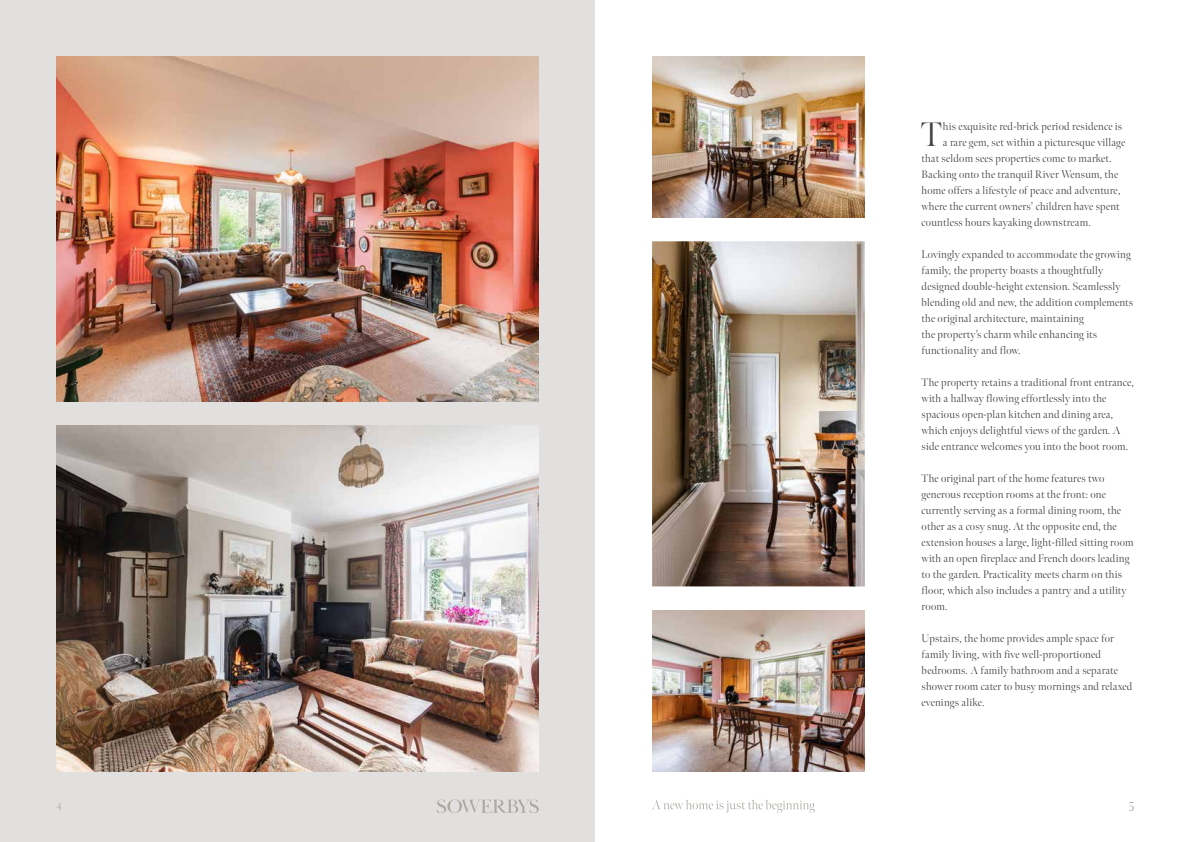
<style>
.page{position:relative;width:1191px;height:842px;background:#fff}
.page>*{position:absolute;margin:0;border:0;box-sizing:border-box;transform-origin:0 0}
.t1{font:300 34px "Meno Banner";color:#434141}
.t2{font:300 13px "Meno Banner";color:#ada8a0}
.t3{font:300 11px/16px "Meno Banner";letter-spacing:.02em;color:#434141}
.t4{font:300 11px "Meno Banner";color:#ada8a0}
</style>
<div class="page">
<div style="left:0;top:0;width:595px;height:842px;background:#e2e0df"></div>
<svg style="left:437px;top:799px;width:102px;height:14px"></svg>
<svg style="left:652px;top:800px;width:162px;height:13px"></svg>
<img style="left:57px;top:57px;width:482px;height:345px">
<img style="left:57px;top:426px;width:482px;height:345px">
<img style="left:652px;top:241px;width:212px;height:345px">
<img style="left:652px;top:611px;width:213px;height:160px">
<img style="left:652px;top:57px;width:212px;height:160px">
<h1 class="t1" style="left:921px;top:114px;width:23px">T</h1>
<p class="t3" style="left:943px;top:118px;width:181px">his exquisite red-brick period residence is</p>
<p class="t3" style="left:943px;top:134px;width:184px">a rare gem, set within a picturesque village</p>
<p class="t3" style="left:921px;top:150px;width:191px">that seldom sees properties come to market.</p>
<p class="t3" style="left:921px;top:166px;width:198px">Backing onto the tranquil River Wensum, the</p>
<p class="t3" style="left:921px;top:182px;width:200px">home offers a lifestyle of peace and adventure,</p>
<p class="t3" style="left:921px;top:198px;width:200px">where the current owners’ children have spent</p>
<p class="t3" style="left:921px;top:214px;width:171px">countless hours kayaking downstream.</p>
<p class="t3" style="left:921px;top:246px;width:213px">Lovingly expanded to accommodate the growing family, the property boasts a thoughtfully designed double-height extension. Seamlessly blending old and new, the addition complements the original architecture, maintaining<br>the property’s charm while enhancing its functionality and flow.</p>
<p class="t3" style="left:921px;top:374px;width:214px">The property retains a traditional front entrance, with a hallway flowing effortlessly into the spacious open-plan kitchen and dining area, which enjoys delightful views of the garden. A side entrance welcomes you into the boot room.</p>
<p class="t3" style="left:921px;top:470px;width:213px">The original part of the home features two generous reception rooms at the front: one currently serving as a formal dining room, the other as a cosy snug. At the opposite end, the extension houses a large, light-filled sitting room with an open fireplace and French doors leading to the garden. Practicality meets charm on this floor, which also includes a pantry and a utility room.</p>
<p class="t3" style="left:921px;top:631px;width:212px">Upstairs, the home provides ample space for family living, with five well-proportioned bedrooms. A family bathroom and a separate shower room cater to busy mornings and relaxed evenings alike.</p>
<p class="t4" style="left:57px;top:799px;width:7px">4</p>
<p class="t2" style="left:1128px;top:798px;width:7px">5</p>
</div>
